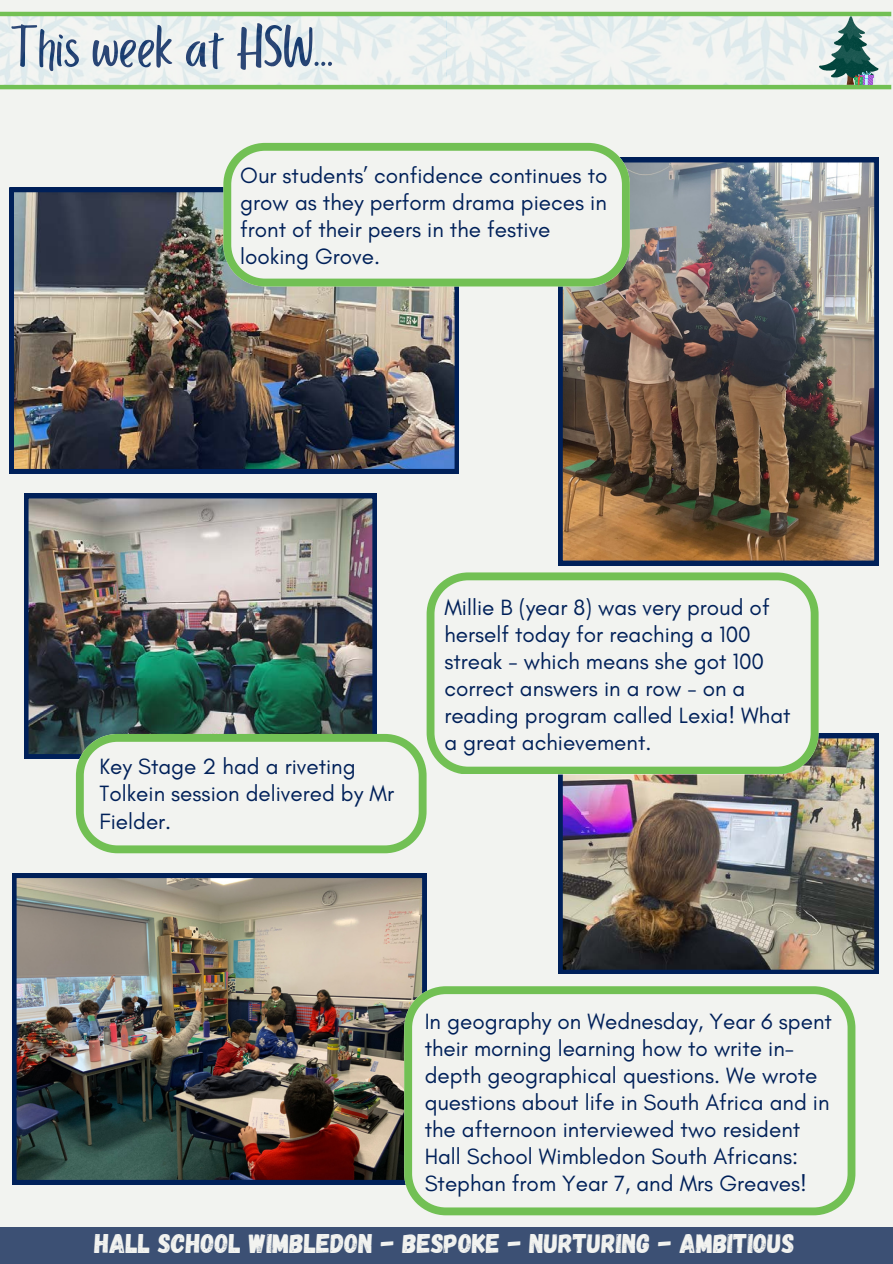
<style>
.page{position:relative;width:893px;height:1264px;background:#fff}
.page>*{position:absolute;margin:0;border:0;box-sizing:border-box;transform-origin:0 0}
.t1{font:60px "Porcelain";color:#002059}
.t2{font:27px "Gagalin";color:#f2f3f0}
.t3{font:22.5px/27px "Glacial Indifference";color:#002059}
</style>
<div class="page">
<div style="left:0;top:0;width:892px;height:1263px;background:#f2f3f0"></div>
<div style="left:0;top:1227px;width:892px;height:36px;background:#3c5074"></div>
<hr style="left:0;top:12px;width:891px;height:4px;background:#72c054">
<hr style="left:0;top:85px;width:891px;height:4px;background:#72c054">
<img style="left:0;top:16px;width:892px;height:69px">
<svg style="left:819px;top:16px;width:59px;height:69px"></svg>
<img style="left:558px;top:158px;width:320px;height:407px">
<img style="left:9px;top:188px;width:449px;height:285px">
<svg style="left:223px;top:143px;width:406px;height:143px"></svg>
<img style="left:558px;top:734px;width:320px;height:239px">
<svg style="left:426px;top:572px;width:392px;height:202px"></svg>
<img style="left:24px;top:494px;width:352px;height:264px">
<svg style="left:76px;top:734px;width:350px;height:119px"></svg>
<img style="left:12px;top:873px;width:414px;height:311px">
<svg style="left:404px;top:986px;width:451px;height:229px"></svg>
<p class="t1" style="left:10px;top:15px;width:325px">This week at HSW...</p>
<p class="t3" style="left:240px;top:161px;width:368px">Our students’ confidence continues to grow as they perform drama pieces in front of their peers in the festive looking Grove.</p>
<p class="t3" style="left:100px;top:753px;width:296px">Key Stage 2 had a riveting<br>Tolkein session delivered by Mr<br>Fielder.</p>
<p class="t3" style="left:444px;top:593px;width:348px">Millie B (year 8) was very proud of herself today for reaching a 100 streak - which means she got 100 correct answers in a row - on a reading program called Lexia! What a great achievement.</p>
<p class="t3" style="left:424px;top:1007px;width:409px">In geography on Wednesday, Year 6 spent their morning learning how to write in&shy;depth geographical questions. We wrote questions about life in South Africa and in the afternoon interviewed two resident Hall School Wimbledon South Africans:<br>Stephan from Year 7, and Mrs Greaves!</p>
<p class="t2" style="left:94px;top:1226px;width:701px">HALL SCHOOL WIMBLEDON - BESPOKE - NURTURING - AMBITIOUS</p>
</div>
